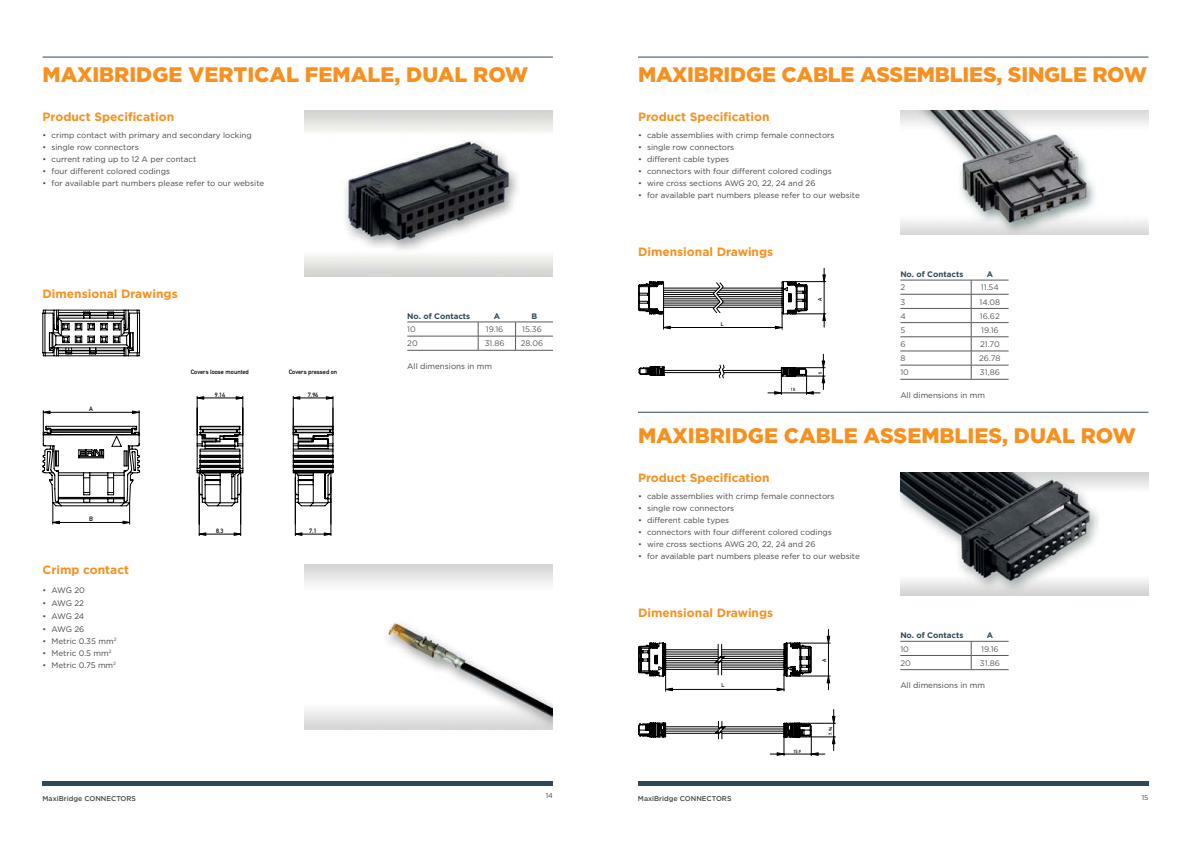
<style>
.page{position:relative;width:1191px;height:842px;background:#fff}
.page>*{position:absolute;margin:0;border:0;box-sizing:border-box;transform-origin:0 0}
.t1{font:900 21px "Gotham";color:#f7901e}
.t2{font:700 12px "Gotham";color:#f7901e}
.t3{font:8px "Gotham";color:#464547}
.t4{font:8px "Gotham";color:#58595b}
.t5{font:700 8px "Gotham";color:#2e4857}
.t6{font:500 7px "Gotham";color:#464547}
.t7{font:7px "Gotham";color:#464547}
.t8{font:6.2px "DIN Mittelschrift LT";color:#000}
.t9{font:5.5px "DIN Mittelschrift LT";color:#000}
.t10{font:5.3px "DIN Mittelschrift LT";color:#000}
.t11{font:4.5px "DIN Mittelschrift LT";color:#000}
.t12{font:4.4px "DIN Mittelschrift LT";color:#000}
</style>
<div class="page">
<hr style="left:638px;top:781px;width:510px;height:4px;background:#2e4857">
<hr style="left:43px;top:781px;width:510px;height:4px;background:#2e4857">
<hr style="left:638px;top:57px;width:510px;height:1px;background:#2e4857">
<hr style="left:43px;top:57px;width:510px;height:1px;background:#2e4857">
<img style="left:900px;top:111px;width:248px;height:123px">
<hr style="left:787px;top:281px;width:39px;height:1px;background:#000">
<hr style="left:824px;top:268px;width:1px;height:46px;background:#000">
<hr style="left:787px;top:314px;width:39px;height:1px;background:#000">
<svg style="left:638px;top:275px;width:187px;height:120px"></svg>
<hr style="left:900px;top:280px;width:71px;height:1px;background:#58595b">
<hr style="left:971px;top:280px;width:37px;height:1px;background:#58595b">
<svg style="left:971px;top:280px;width:1px;height:99px"></svg>
<hr style="left:900px;top:294px;width:71px;height:1px;background:#58595b">
<hr style="left:900px;top:308px;width:71px;height:1px;background:#58595b">
<hr style="left:900px;top:322px;width:71px;height:1px;background:#58595b">
<hr style="left:900px;top:337px;width:71px;height:1px;background:#58595b">
<hr style="left:900px;top:351px;width:71px;height:1px;background:#58595b">
<hr style="left:900px;top:365px;width:71px;height:1px;background:#58595b">
<hr style="left:900px;top:379px;width:71px;height:1px;background:#58595b">
<hr style="left:971px;top:294px;width:37px;height:1px;background:#58595b">
<hr style="left:971px;top:308px;width:37px;height:1px;background:#58595b">
<hr style="left:971px;top:322px;width:37px;height:1px;background:#58595b">
<hr style="left:971px;top:337px;width:37px;height:1px;background:#58595b">
<hr style="left:971px;top:351px;width:37px;height:1px;background:#58595b">
<hr style="left:971px;top:365px;width:37px;height:1px;background:#58595b">
<hr style="left:971px;top:379px;width:37px;height:1px;background:#58595b">
<img style="left:900px;top:472px;width:248px;height:123px">
<svg style="left:638px;top:629px;width:197px;height:127px"></svg>
<hr style="left:900px;top:641px;width:71px;height:1px;background:#58595b">
<hr style="left:971px;top:641px;width:37px;height:1px;background:#58595b">
<svg style="left:971px;top:641px;width:1px;height:28px"></svg>
<hr style="left:900px;top:655px;width:71px;height:1px;background:#58595b">
<hr style="left:900px;top:669px;width:71px;height:1px;background:#58595b">
<hr style="left:971px;top:655px;width:37px;height:1px;background:#58595b">
<hr style="left:971px;top:669px;width:37px;height:1px;background:#58595b">
<hr style="left:638px;top:412px;width:510px;height:1px;background:#2e4857">
<img style="left:305px;top:111px;width:248px;height:165px">
<svg style="left:43px;top:310px;width:291px;height:226px"></svg>
<hr style="left:407px;top:322px;width:71px;height:1px;background:#58595b">
<hr style="left:478px;top:322px;width:37px;height:1px;background:#58595b">
<hr style="left:515px;top:322px;width:38px;height:1px;background:#58595b">
<svg style="left:478px;top:322px;width:1px;height:28px"></svg>
<svg style="left:515px;top:322px;width:1px;height:28px"></svg>
<hr style="left:407px;top:336px;width:71px;height:1px;background:#58595b">
<hr style="left:478px;top:336px;width:37px;height:1px;background:#58595b">
<hr style="left:515px;top:336px;width:38px;height:1px;background:#58595b">
<hr style="left:407px;top:350px;width:71px;height:1px;background:#58595b">
<hr style="left:478px;top:350px;width:37px;height:1px;background:#58595b">
<hr style="left:515px;top:350px;width:38px;height:1px;background:#58595b">
<img style="left:305px;top:564px;width:248px;height:166px">
<h1 class="t1" style="left:43px;top:60px;width:487px">MAXIBRIDGE VERTICAL FEMALE, DUAL ROW</h1>
<h2 class="t2" style="left:43px;top:108px;width:133px">Product Specification</h2>
<p class="t3" style="left:43px;top:130px;width:211px">• crimp contact with primary and secondary locking</p>
<p class="t3" style="left:43px;top:142px;width:98px">• single row connectors</p>
<p class="t3" style="left:43px;top:154px;width:155px">• current rating up to 12 A per contact</p>
<p class="t3" style="left:43px;top:166px;width:129px">• four different colored codings</p>
<p class="t3" style="left:43px;top:178px;width:223px">• for available part numbers please refer to our website</p>
<h2 class="t2" style="left:43px;top:285px;width:137px">Dimensional Drawings</h2>
<p class="t8" style="left:89px;top:405px;width:5px">A</p>
<p class="t8" style="left:191px;top:368px;width:59px">Covers loose mounted</p>
<p class="t8" style="left:289px;top:368px;width:50px">Covers pressed on</p>
<p class="t8" style="left:215px;top:391px;width:12px">9,14</p>
<p class="t8" style="left:308px;top:391px;width:12px">7,94</p>
<p class="t8" style="left:89px;top:515px;width:5px">B</p>
<h2 class="t2" style="left:43px;top:562px;width:88px">Crimp contact</h2>
<p class="t3" style="left:43px;top:585px;width:44px">• AWG 20</p>
<p class="t3" style="left:43px;top:598px;width:43px">• AWG 22</p>
<p class="t3" style="left:43px;top:611px;width:43px">• AWG 24</p>
<p class="t3" style="left:43px;top:624px;width:43px">• AWG 26</p>
<p class="t3" style="left:43px;top:636px;width:75px">• Metric 0.35 mm<sup>2</sup></p>
<p class="t3" style="left:43px;top:648px;width:71px">• Metric 0.5 mm<sup>2</sup></p>
<p class="t3" style="left:43px;top:660px;width:75px">• Metric 0.75 mm<sup>2</sup></p>
<p class="t8" style="left:216px;top:527px;width:9px">8,3</p>
<p class="t8" style="left:309px;top:527px;width:9px">7,1</p>
<p class="t5" style="left:407px;top:311px;width:65px">No. of Contacts</p>
<p class="t5" style="left:494px;top:311px;width:8px">A</p>
<p class="t5" style="left:531px;top:311px;width:7px">B</p>
<p class="t4" style="left:407px;top:324px;width:10px">10</p>
<p class="t4" style="left:486px;top:324px;width:19px">19.16</p>
<p class="t4" style="left:522px;top:324px;width:21px">15.36</p>
<p class="t4" style="left:407px;top:338px;width:12px">20</p>
<p class="t4" style="left:485px;top:338px;width:21px">31.86</p>
<p class="t4" style="left:521px;top:338px;width:24px">28.06</p>
<p class="t3" style="left:407px;top:361px;width:86px">All dimensions in mm</p>
<h1 class="t1" style="left:638px;top:60px;width:510px">MAXIBRIDGE CABLE ASSEMBLIES, SINGLE ROW</h1>
<h2 class="t2" style="left:638px;top:108px;width:133px">Product Specification</h2>
<p class="t3" style="left:638px;top:130px;width:198px">• cable assemblies with crimp female connectors</p>
<p class="t3" style="left:638px;top:142px;width:98px">• single row connectors</p>
<p class="t3" style="left:638px;top:154px;width:93px">• different cable types</p>
<p class="t3" style="left:638px;top:166px;width:195px">• connectors with four different colored codings</p>
<p class="t3" style="left:638px;top:178px;width:179px">• wire cross sections AWG 20, 22, 24 and 26</p>
<p class="t3" style="left:638px;top:190px;width:223px">• for available part numbers please refer to our website</p>
<h2 class="t2" style="left:638px;top:244px;width:137px">Dimensional Drawings</h2>
<p class="t10" style="left:721px;top:321px;width:4px">L</p>
<p class="t12" style="left:791px;top:387px;width:6px">15</p>
<p class="t10" style="left:817px;top:301px;width:5px;rotate:-90deg">A</p>
<p class="t12" style="left:817px;top:374px;width:4px;rotate:-90deg">5</p>
<p class="t5" style="left:900px;top:269px;width:65px">No. of Contacts</p>
<p class="t5" style="left:986px;top:269px;width:8px">A</p>
<p class="t4" style="left:900px;top:282px;width:6px">2</p>
<p class="t4" style="left:981px;top:282px;width:19px">11.54</p>
<p class="t4" style="left:900px;top:297px;width:6px">3</p>
<p class="t4" style="left:979px;top:297px;width:22px">14.08</p>
<p class="t4" style="left:900px;top:311px;width:7px">4</p>
<p class="t4" style="left:980px;top:311px;width:21px">16.62</p>
<p class="t4" style="left:900px;top:325px;width:6px">5</p>
<p class="t4" style="left:981px;top:325px;width:19px">19.16</p>
<p class="t4" style="left:900px;top:339px;width:7px">6</p>
<p class="t4" style="left:980px;top:339px;width:21px">21.70</p>
<p class="t4" style="left:900px;top:353px;width:7px">8</p>
<p class="t4" style="left:979px;top:353px;width:23px">26.78</p>
<p class="t4" style="left:900px;top:367px;width:10px">10</p>
<p class="t4" style="left:980px;top:367px;width:21px">31,86</p>
<p class="t3" style="left:900px;top:390px;width:86px">All dimensions in mm</p>
<h1 class="t1" style="left:638px;top:421px;width:499px">MAXIBRIDGE CABLE ASSEMBLIES, DUAL ROW</h1>
<h2 class="t2" style="left:638px;top:470px;width:133px">Product Specification</h2>
<p class="t3" style="left:638px;top:491px;width:198px">• cable assemblies with crimp female connectors</p>
<p class="t3" style="left:638px;top:503px;width:98px">• single row connectors</p>
<p class="t3" style="left:638px;top:515px;width:93px">• different cable types</p>
<p class="t3" style="left:638px;top:527px;width:195px">• connectors with four different colored codings</p>
<p class="t3" style="left:638px;top:539px;width:179px">• wire cross sections AWG 20, 22, 24 and 26</p>
<p class="t3" style="left:638px;top:551px;width:223px">• for available part numbers please refer to our website</p>
<h2 class="t2" style="left:638px;top:605px;width:137px">Dimensional Drawings</h2>
<p class="t9" style="left:721px;top:682px;width:5px">L</p>
<p class="t11" style="left:793px;top:748px;width:9px">15,9</p>
<p class="t9" style="left:821px;top:662px;width:5px;rotate:-90deg">A</p>
<p class="t11" style="left:828px;top:735px;width:9px;rotate:-90deg">7,94</p>
<p class="t5" style="left:900px;top:630px;width:65px">No. of Contacts</p>
<p class="t5" style="left:986px;top:630px;width:8px">A</p>
<p class="t4" style="left:900px;top:644px;width:10px">10</p>
<p class="t4" style="left:981px;top:644px;width:19px">19.16</p>
<p class="t4" style="left:900px;top:658px;width:12px">20</p>
<p class="t4" style="left:980px;top:658px;width:21px">31.86</p>
<p class="t3" style="left:900px;top:680px;width:86px">All dimensions in mm</p>
<p class="t6" style="left:43px;top:794px;width:95px">MaxiBridge CONNECTORS</p>
<p class="t7" style="left:546px;top:791px;width:9px">14</p>
<p class="t6" style="left:638px;top:794px;width:95px">MaxiBridge CONNECTORS</p>
<p class="t7" style="left:1141px;top:793px;width:8px">15</p>
</div>
